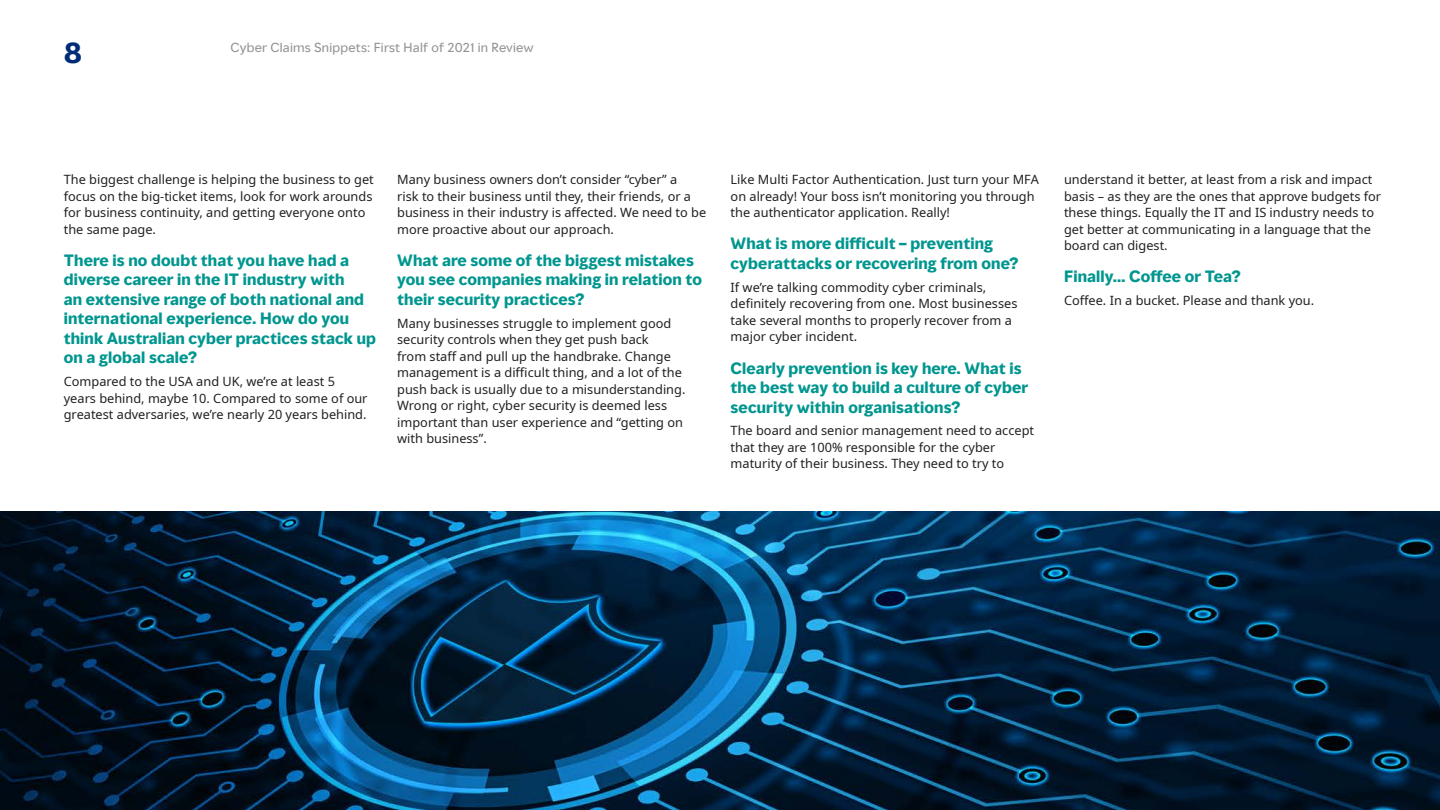
<style>
.page{position:relative;width:1440px;height:810px;background:#fff}
.page>*{position:absolute;margin:0;border:0;box-sizing:border-box;transform-origin:0 0}
.t1{font:700 27px "MMC Display";color:#002c77}
.t2{font:700 15px/19.5px "MMC Display";letter-spacing:.01em;color:#00968f}
.t3{font:12.75px/16.5px "Noto Sans";color:#202020}
.t4{font:12px "MMC Display";letter-spacing:.02em;color:#949494}
</style>
<div class="page">
<img style="left:0;top:511px;width:1439px;height:299px">
<h1 class="t1" style="left:64px;top:35px;width:20px">8</h1>
<p class="t4" style="left:230px;top:39px;width:305px">Cyber Claims Snippets: First Half of 2021 in Review</p>
<p class="t3" style="left:64px;top:172px;width:311px">The biggest challenge is helping the business to get focus on the big-ticket items, look for work arounds for business continuity, and getting everyone onto the same page.</p>
<p class="t2" style="left:64px;top:251px;width:313px">There is no doubt that you have had a diverse career in the IT industry with<br>an extensive range of both national and international experience. How do you think Australian cyber practices stack up on a global scale?</p>
<p class="t3" style="left:64px;top:374px;width:305px">Compared to the USA and UK, we’re at least 5 years behind, maybe 10. Compared to some of our greatest adversaries, we’re nearly 20 years behind.</p>
<p class="t3" style="left:397px;top:172px;width:310px">Many business owners don’t consider “cyber” a<br>risk to their business until they, their friends, or a business in their industry is affected. We need to be more proactive about our approach.</p>
<p class="t2" style="left:397px;top:251px;width:306px">What are some of the biggest mistakes you see companies making in relation to their security practices?</p>
<p class="t3" style="left:397px;top:315px;width:290px">Many businesses struggle to implement good security controls when they get push back<br>from staff and pull up the handbrake. Change management is a difficult thing, and a lot of the push back is usually due to a misunderstanding.<br>Wrong or right, cyber security is deemed less important than user experience and “getting on with business”.</p>
<p class="t3" style="left:730px;top:172px;width:310px">Like Multi Factor Authentication. Just turn your MFA on already! Your boss isn’t monitoring you through the authenticator application. Really!</p>
<p class="t2" style="left:730px;top:234px;width:289px">What is more difficult – preventing cyberattacks or recovering from one?</p>
<p class="t3" style="left:730px;top:279px;width:288px">If we’re talking commodity cyber criminals, definitely recovering from one. Most businesses take several months to properly recover from a major cyber incident.</p>
<p class="t2" style="left:730px;top:358px;width:299px">Clearly prevention is key here. What is the best way to build a culture of cyber security within organisations?</p>
<p class="t3" style="left:730px;top:423px;width:305px">The board and senior management need to accept that they are 100% responsible for the cyber maturity of their business. They need to try to</p>
<p class="t3" style="left:1064px;top:172px;width:319px">understand it better, at least from a risk and impact basis – as they are the ones that approve budgets for these things. Equally the IT and IS industry needs to get better at communicating in a language that the board can digest.</p>
<p class="t2" style="left:1064px;top:267px;width:178px">Finally… Coffee or Tea?</p>
<p class="t3" style="left:1064px;top:293px;width:252px">Coffee. In a bucket. Please and thank you.</p>
</div>
